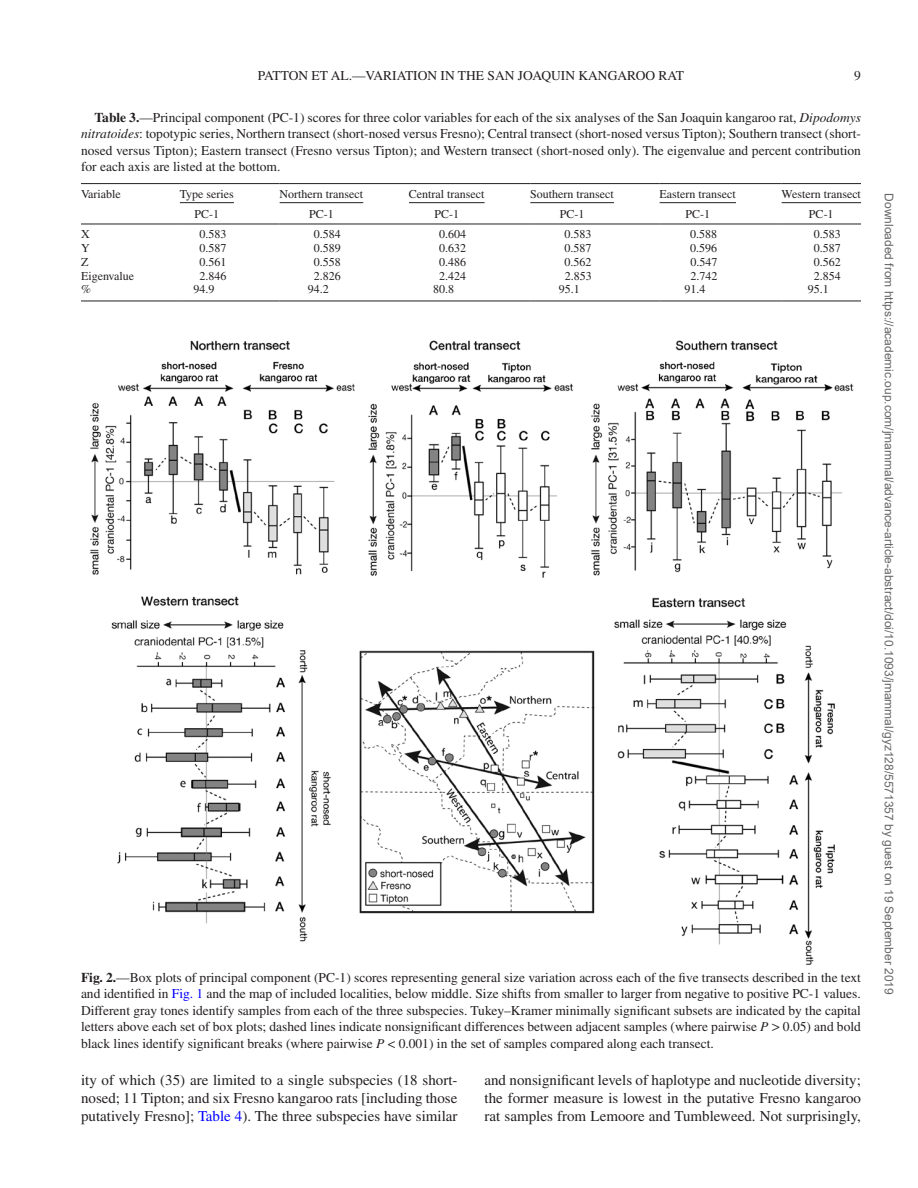
<style>
.page{position:relative;width:918px;height:1188px;background:#fff}
.page>*{position:absolute;margin:0;border:0;box-sizing:border-box;transform-origin:0 0}
.t1{font:15px/18px "Times LT Std";color:#231f20;text-align:justify}
.t2{font:13.5px/16.5px "Times LT Std";color:#231f20;text-align:justify}
.t3{font:12px "Times LT Std";color:#231f20}
.t4{font:12px "Arial";color:#666}
.s1{font-weight:700}
.s2{font-style:italic}
.s3{color:#00f}
.s4{font-family:"Gandhari Unicode"}
.s5{font-family:"Times"}
</style>
<div class="page">
<hr style="left:180px;top:183px;width:100px;height:1px;background:#231f20">
<hr style="left:280px;top:183px;width:129px;height:1px;background:#231f20">
<hr style="left:409px;top:183px;width:121px;height:1px;background:#231f20">
<hr style="left:530px;top:183px;width:130px;height:1px;background:#231f20">
<hr style="left:660px;top:183px;width:122px;height:1px;background:#231f20">
<hr style="left:782px;top:183px;width:79px;height:1px;background:#231f20">
<hr style="left:180px;top:224px;width:100px;height:1px;background:#231f20">
<hr style="left:280px;top:224px;width:129px;height:1px;background:#231f20">
<hr style="left:409px;top:224px;width:121px;height:1px;background:#231f20">
<hr style="left:530px;top:224px;width:130px;height:1px;background:#231f20">
<hr style="left:660px;top:224px;width:122px;height:1px;background:#231f20">
<hr style="left:782px;top:224px;width:79px;height:1px;background:#231f20">
<hr style="left:81px;top:301px;width:99px;height:1px;background:#231f20">
<hr style="left:180px;top:301px;width:100px;height:1px;background:#231f20">
<hr style="left:280px;top:301px;width:129px;height:1px;background:#231f20">
<hr style="left:409px;top:301px;width:121px;height:1px;background:#231f20">
<hr style="left:530px;top:301px;width:130px;height:1px;background:#231f20">
<hr style="left:660px;top:301px;width:122px;height:1px;background:#231f20">
<hr style="left:782px;top:301px;width:79px;height:1px;background:#231f20">
<hr style="left:81px;top:183px;width:99px;height:1px;background:#231f20">
<hr style="left:81px;top:224px;width:99px;height:1px;background:#231f20">
<hr style="left:180px;top:202px;width:54px;height:1px;background:#231f20">
<hr style="left:280px;top:202px;width:83px;height:1px;background:#231f20">
<hr style="left:409px;top:202px;width:76px;height:1px;background:#231f20">
<hr style="left:530px;top:202px;width:84px;height:1px;background:#231f20">
<hr style="left:660px;top:202px;width:76px;height:1px;background:#231f20">
<hr style="left:782px;top:202px;width:79px;height:1px;background:#231f20">
<img style="left:90px;top:340px;width:764px;height:625px">
<p class="t2" style="left:258px;top:67px;width:428px">PATTON ET AL.—VARIATION IN THE SAN JOAQUIN KANGAROO RAT</p>
<p class="t2" style="left:854px;top:67px;width:8px">9</p>
<p class="t2" style="left:81px;top:109px;width:782px;text-indent:14px"><span class="s1">Table 3.</span>—Principal component (PC-1) scores for three color variables for each of the six analyses of the San Joaquin kangaroo rat, <span class="s2">Dipodomys nitratoides</span>: topotypic series, Northern transect (short-nosed versus Fresno); Central transect (short-nosed versus Tipton); Southern transect (short&shy;nosed versus Tipton); Eastern transect (Fresno versus Tipton); and Western transect (short-nosed only). The eigenvalue and percent contribution for each axis are listed at the bottom.</p>
<p class="t3" style="left:81px;top:187px;width:41px">Variable</p>
<p class="t3" style="left:180px;top:187px;width:56px">Type series</p>
<p class="t3" style="left:280px;top:187px;width:85px">Northern transect</p>
<p class="t3" style="left:409px;top:187px;width:77px">Central transect</p>
<p class="t3" style="left:530px;top:187px;width:85px">Southern transect</p>
<p class="t3" style="left:660px;top:187px;width:78px">Eastern transect</p>
<p class="t3" style="left:782px;top:187px;width:81px">Western transect</p>
<p class="t3" style="left:195px;top:207px;width:26px">PC-1</p>
<p class="t3" style="left:309px;top:207px;width:26px">PC-1</p>
<p class="t3" style="left:434px;top:207px;width:26px">PC-1</p>
<p class="t3" style="left:560px;top:207px;width:26px">PC-1</p>
<p class="t3" style="left:685px;top:207px;width:26px">PC-1</p>
<p class="t3" style="left:809px;top:207px;width:26px">PC-1</p>
<p class="t3" style="left:81px;top:227px;width:10px">X</p>
<p class="t3" style="left:199px;top:227px;width:28px">0.583</p>
<p class="t3" style="left:314px;top:227px;width:28px">0.584</p>
<p class="t3" style="left:439px;top:227px;width:28px">0.604</p>
<p class="t3" style="left:565px;top:227px;width:28px">0.583</p>
<p class="t3" style="left:690px;top:227px;width:28px">0.588</p>
<p class="t3" style="left:814px;top:227px;width:28px">0.583</p>
<p class="t3" style="left:81px;top:241px;width:10px">Y</p>
<p class="t3" style="left:199px;top:241px;width:28px">0.587</p>
<p class="t3" style="left:314px;top:241px;width:28px">0.589</p>
<p class="t3" style="left:439px;top:241px;width:28px">0.632</p>
<p class="t3" style="left:565px;top:241px;width:28px">0.587</p>
<p class="t3" style="left:690px;top:241px;width:28px">0.596</p>
<p class="t3" style="left:814px;top:241px;width:28px">0.587</p>
<p class="t3" style="left:81px;top:255px;width:9px">Z</p>
<p class="t3" style="left:199px;top:255px;width:28px">0.561</p>
<p class="t3" style="left:314px;top:255px;width:28px">0.558</p>
<p class="t3" style="left:439px;top:255px;width:28px">0.486</p>
<p class="t3" style="left:565px;top:255px;width:28px">0.562</p>
<p class="t3" style="left:690px;top:255px;width:28px">0.547</p>
<p class="t3" style="left:814px;top:255px;width:28px">0.562</p>
<p class="t3" style="left:81px;top:269px;width:55px">Eigenvalue</p>
<p class="t3" style="left:199px;top:269px;width:28px">2.846</p>
<p class="t3" style="left:314px;top:269px;width:28px">2.826</p>
<p class="t3" style="left:439px;top:269px;width:28px">2.424</p>
<p class="t3" style="left:565px;top:269px;width:28px">2.853</p>
<p class="t3" style="left:690px;top:269px;width:28px">2.742</p>
<p class="t3" style="left:814px;top:269px;width:28px">2.854</p>
<p class="t3" style="left:81px;top:283px;width:11px">%</p>
<p class="t3" style="left:193px;top:283px;width:22px">94.9</p>
<p class="t3" style="left:308px;top:283px;width:22px">94.2</p>
<p class="t3" style="left:433px;top:283px;width:22px">80.8</p>
<p class="t3" style="left:559px;top:283px;width:22px">95.1</p>
<p class="t3" style="left:684px;top:283px;width:22px">91.4</p>
<p class="t3" style="left:808px;top:283px;width:22px">95.1</p>
<p class="t2" style="left:81px;top:969px;width:782px"><span class="s1">Fig. 2.</span>—Box plots of principal component (PC-1) scores representing general size variation across each of the five transects described in the text and identified in <span class="s3">Fig. 1</span> and the map of included localities, below middle. Size shifts from smaller to larger from negative to positive PC-1 values.<br>Different gray tones identify samples from each of the three subspecies. Tukey–Kramer minimally significant subsets are indicated by the capital letters above each set of box plots; dashed lines indicate nonsignificant differences between adjacent samples (where pairwise <span class="s2">P</span> <span class="s4">&gt;</span> 0.05) and bold black lines identify significant breaks (where pairwise <span class="s2">P</span> &lt; 0.001) in the set of samples compared along each transect.</p>
<p class="t1" style="left:81px;top:1071px;width:378px">ity of which (35) are limited to a single subspecies (18 short&shy;nosed; 11 Tipton; and six Fresno kangaroo rats [including those putatively Fresno]; <span class="s3">Table 4</span>). The three subspecies have similar</p>
<p class="t1" style="left:484px;top:1071px;width:378px">and nonsignificant levels of haplotype and nucleotide diversity; the former measure is lowest in the putative Fresno kangaroo rat samples from Lemoore and Tumbleweed. <span class="s5">Not surprisingly,</span></p>
<p class="t4" style="left:893px;top:193px;width:803px;rotate:90deg">Downloaded from https://academic.oup.com/jmammal/advance-article-abstract/doi/10.1093/jmammal/gyz128/5571357 by guest on 19 September 2019</p>
</div>
